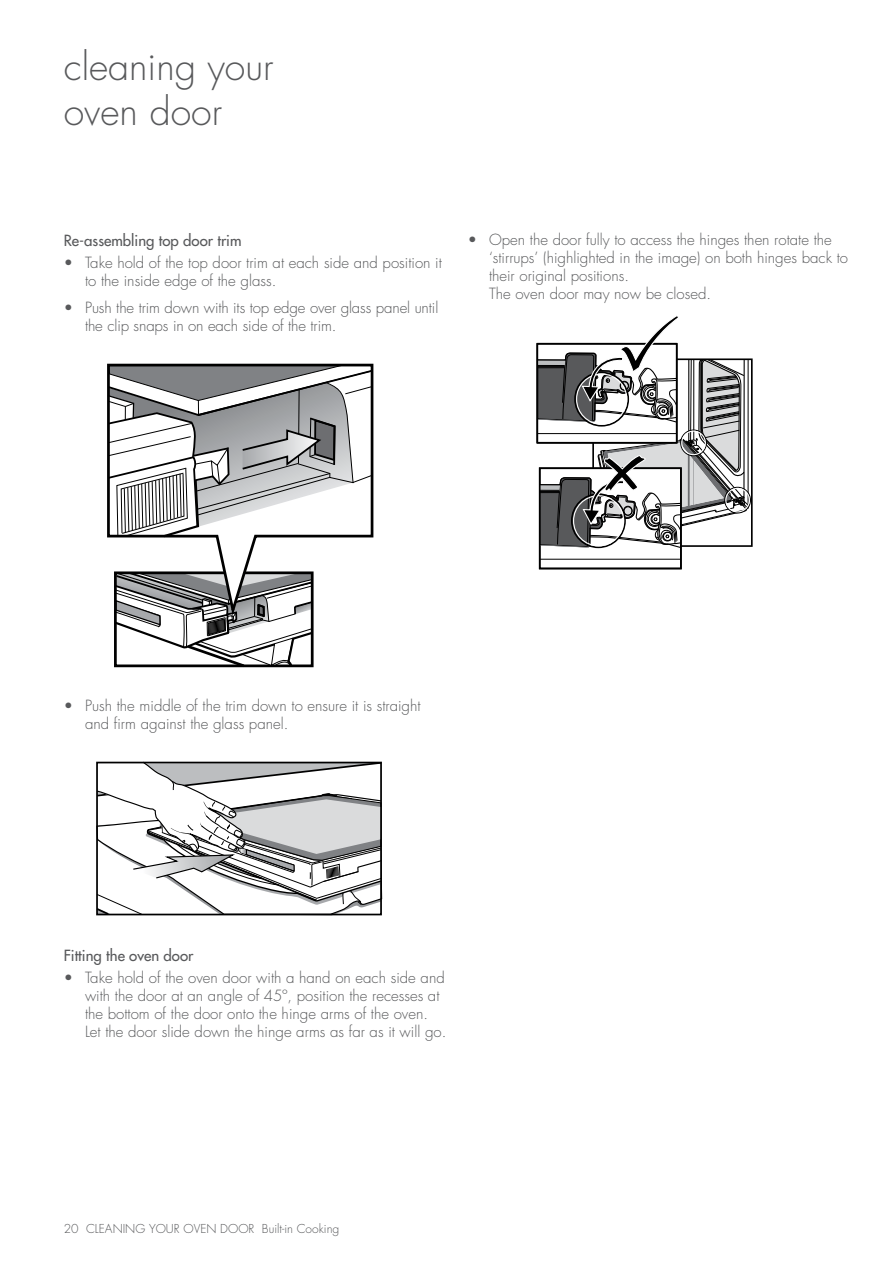
<style>
.page{position:relative;width:893px;height:1263px;background:#fff}
.page>*{position:absolute;margin:0;border:0;box-sizing:border-box;transform-origin:0 0}
.t1{font:300 37.5px/45px "Futura LT";color:#58595b}
.t2{font:300 15px/18px "Futura LT";color:#58595b}
.t3{font:15px "Futura LT";color:#58595b}
.t4{font:300 12px "Futura LT";color:#58595b}
</style>
<div class="page">
<svg style="left:107px;top:365px;width:267px;height:303px"></svg>
<svg style="left:96px;top:761px;width:287px;height:155px"></svg>
<div style="left:96px;top:762px;width:286px;height:153px;border:2px solid #000"></div>
<div style="left:724px;top:487px;width:27px;height:26px;border:1px solid #000;border-radius:50%"></div>
<svg style="left:536px;top:316px;width:214px;height:254px"></svg>
<h1 class="t1" style="left:64px;top:45px;width:211px">cleaning your oven door</h1>
<p class="t3" style="left:64px;top:230px;width:179px">Re-assembling top door trim</p>
<p class="t2" style="left:85px;top:254px;width:358px;text-indent:-21px">• Take hold of the top door trim at each side and position it to the inside edge of the glass.</p>
<p class="t2" style="left:85px;top:298px;width:355px;text-indent:-21px">• Push the trim down with its top edge over glass panel until the clip snaps in on each side of the trim.</p>
<p class="t2" style="left:489px;top:231px;width:361px;text-indent:-21px">• Open the door fully to access the hinges then rotate the ‘stirrups’ (highlighted in the image) on both hinges back to their original positions.<br>The oven door may now be closed.</p>
<p class="t2" style="left:85px;top:697px;width:337px;text-indent:-21px">• Push the middle of the trim down to ensure it is straight and firm against the glass panel.</p>
<p class="t3" style="left:64px;top:945px;width:131px">Fitting the oven door</p>
<p class="t2" style="left:85px;top:969px;width:363px;text-indent:-21px">• Take hold of the oven door with a hand on each side and with the door at an angle of 45º, position the recesses at the bottom of the door onto the hinge arms of the oven.<br>Let the door slide down the hinge arms as far as it will go.</p>
<p class="t4" style="left:64px;top:1221px;width:139px">20 CLEANING YOUR Oven</p>
<p class="t4" style="left:220px;top:1221px;width:10px">door</p>
<p class="t4" style="left:262px;top:1221px;width:79px">Built-in Cooking</p>
</div>
